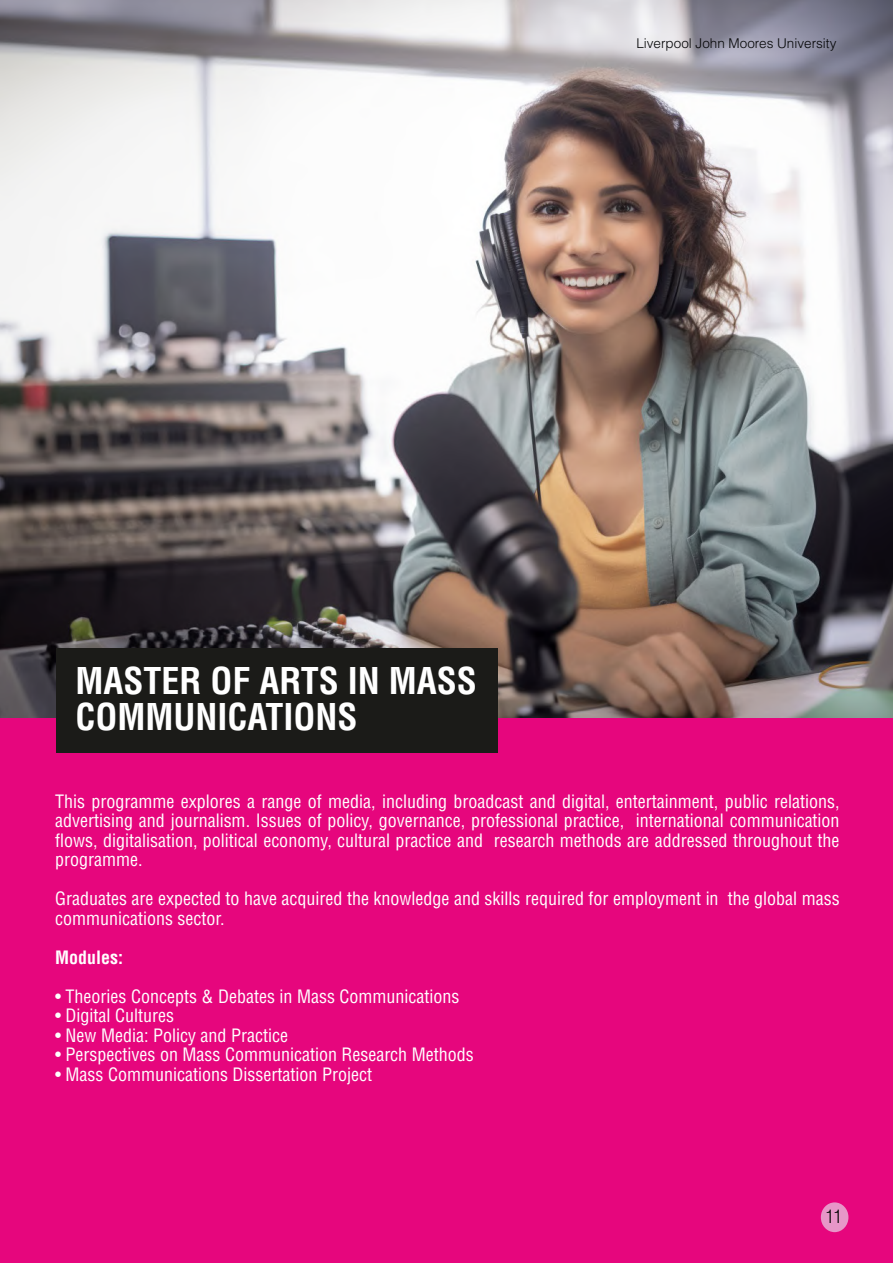
<style>
.page{position:relative;width:893px;height:1263px;background:#fff}
.page>*{position:absolute;margin:0;border:0;box-sizing:border-box;transform-origin:0 0}
.t1{font:700 condensed 36px "Helvetica LT Std";color:#fff}
.t2{font:condensed 18px/19.5px "Helvetica LT Std";color:#fff;text-align:justify}
.t3{font:700 condensed 18px "Helvetica LT Std";color:#fff}
.t4{font:300 condensed 18px "Helvetica LT Std";color:#040503}
.t5{font:300 13.5px "Helvetica LT Std";color:#050607}
</style>
<div class="page">
<img style="left:0;top:0;width:893px;height:719px">
<div style="left:0;top:719px;width:893px;height:544px;background:#e6067d"></div>
<div style="left:56px;top:648px;width:441px;height:105px;background:#1b1b18"></div>
<div style="left:821px;top:1202px;width:27px;height:30px;background:#e796c8;border-radius:50%"></div>
<p class="t5" style="left:636px;top:34px;width:202px">Liverpool John Moores University</p>
<p class="t1" style="left:75px;top:658px;width:403px">MASTER OF ARTS IN MASS</p>
<p class="t1" style="left:75px;top:694px;width:284px">COMMUNICATIONS</p>
<p class="t2" style="left:55px;top:791px;width:786px">This programme explores a range of media, including broadcast and digital, entertainment, public relations, advertising and journalism. Issues of policy, governance, professional practice, international communication flows, digitalisation, political economy, cultural practice and research methods are addressed throughout the programme.</p>
<p class="t2" style="left:55px;top:889px;width:786px">Graduates are expected to have acquired the knowledge and skills required for employment in the global mass communications sector.</p>
<p class="t3" style="left:55px;top:946px;width:70px">Modules:</p>
<p class="t2" style="left:55px;top:986px;width:406px">• Theories Concepts &amp; Debates in Mass Communications</p>
<p class="t2" style="left:55px;top:1006px;width:120px">• Digital Cultures</p>
<p class="t2" style="left:55px;top:1025px;width:234px">• New Media: Policy and Practice</p>
<p class="t2" style="left:55px;top:1045px;width:420px">• Perspectives on Mass Communication Research Methods</p>
<p class="t2" style="left:55px;top:1064px;width:318px">• Mass Communications Dissertation Project</p>
<p class="t4" style="left:826px;top:1206px;width:17px">11</p>
<p class="t4" style="left:831px;top:1209px;width:17px">11</p>
</div>
